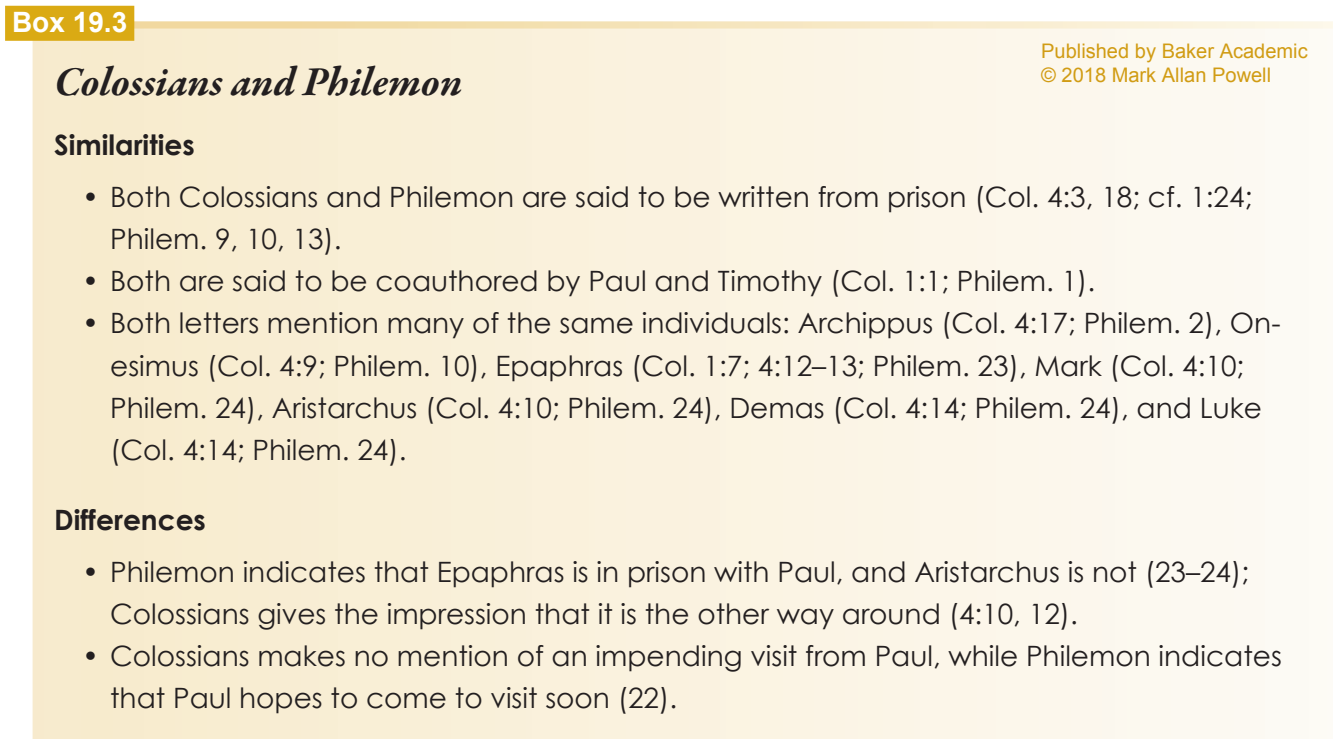
<style>
.page{position:relative;width:1333px;height:739px;background:#fff}
.page>*{position:absolute;margin:0;border:0;box-sizing:border-box;transform-origin:0 0}
.t1{font:italic 700 42px "Garamond Premr Pro";letter-spacing:-.005em;color:#231f20}
.t2{font:28px/42px "Century Gothic";color:#231f20}
.t3{font:700 28px "Century Gothic";color:#231f20}
.t4{font:700 28px "Arial";color:#fff}
.t5{font:19.95px/24.2px "Arial";color:#d19c14}
</style>
<div class="page">
<div style="left:12px;top:12px;width:1321px;height:726px;background:linear-gradient(to right,#f8ebce,#fdfaf4)"></div>
<svg style="left:134px;top:21px;width:1199px;height:7px;background:#f6e6c1"></svg>
<div style="left:5px;top:6px;width:129px;height:35px;background:#daaa14"></div>
<p class="t4" style="left:12px;top:4px;width:117px">Box 19.3</p>
<h1 class="t1" style="left:54px;top:56px;width:410px">Colossians and Philemon</h1>
<p class="t3" style="left:54px;top:127px;width:142px">Similarities</p>
<p class="t2" style="left:110px;top:175px;width:1143px;text-indent:-28px">• Both Colossians and Philemon are said to be written from prison (Col. 4:3, 18; cf. 1:24;<br>Philem. 9, 10, 13).</p>
<p class="t2" style="left:82px;top:259px;width:1014px">• Both are said to be coauthored by Paul and Timothy (Col. 1:1; Philem. 1).</p>
<p class="t2" style="left:110px;top:301px;width:1172px;text-indent:-28px">• Both letters mention many of the same individuals: Archippus (Col. 4:17; Philem. 2), On&shy;esimus (Col. 4:9; Philem. 10), Epaphras (Col. 1:7; 4:12–13; Philem. 23), Mark (Col. 4:10; Philem. 24), Aristarchus (Col. 4:10; Philem. 24), Demas (Col. 4:14; Philem. 24), and Luke (Col. 4:14; Philem. 24).</p>
<p class="t5" style="left:1041px;top:39px;width:268px">Published by Baker Academic © 2018 Mark Allan Powell</p>
<p class="t3" style="left:54px;top:501px;width:153px">Differences</p>
<p class="t2" style="left:110px;top:550px;width:1140px;text-indent:-28px">• Philemon indicates that Epaphras is in prison with Paul, and Aristarchus is not (23–24);<br>Colossians gives the impression that it is the other way around (4:10, 12).</p>
<p class="t2" style="left:110px;top:634px;width:1173px;text-indent:-28px">• Colossians makes no mention of an impending visit from Paul, while Philemon indicates that Paul hopes to come to visit soon (22).</p>
</div>
